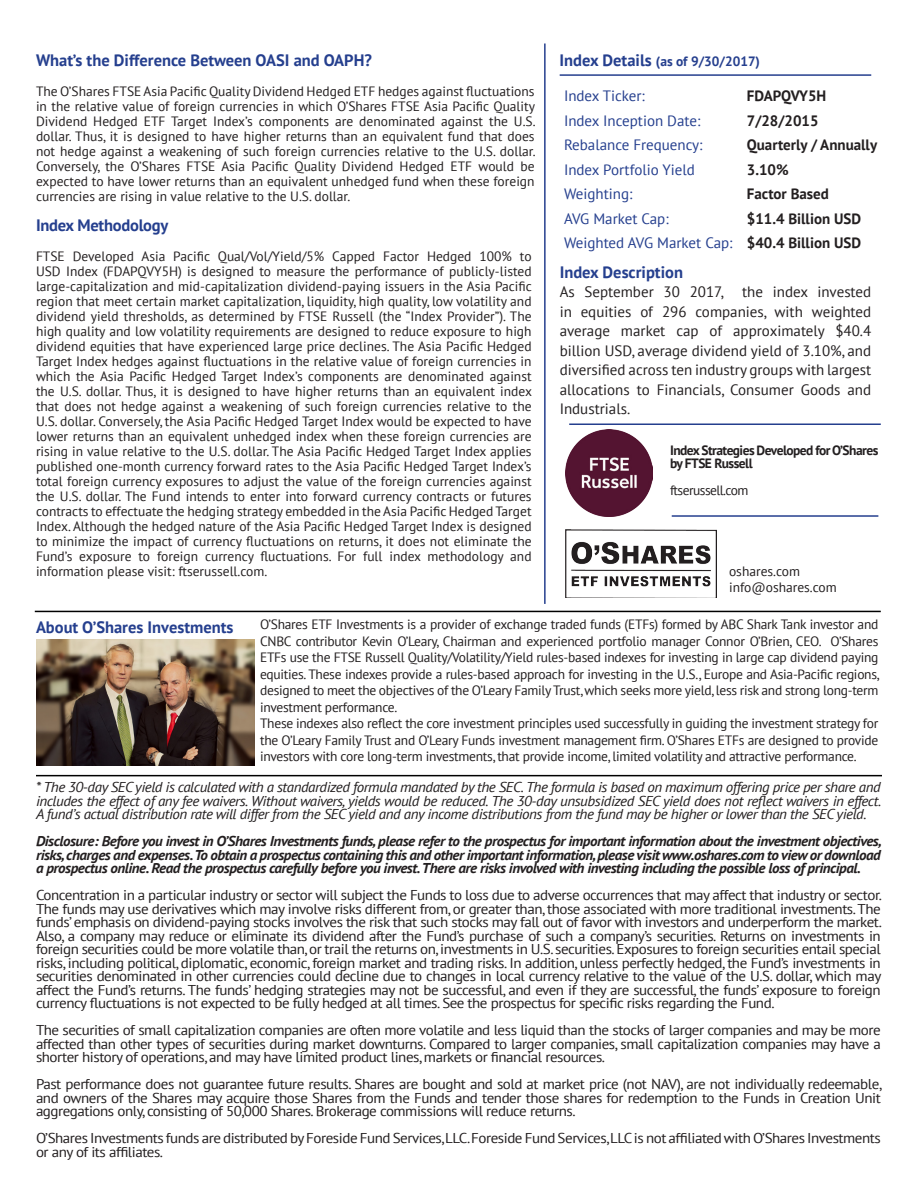
<style>
.page{position:relative;width:918px;height:1188px;background:#fff}
.page>*{position:absolute;margin:0;border:0;box-sizing:border-box;transform-origin:0 0}
.t1{font:700 16.5px "PT Sans";color:#253f8e}
.t2{font:15px/19.5px "PT Sans";color:#231f20;text-align:justify}
.t3{font:15px "PT Sans";color:#253f8e}
.t4{font:700 15px "PT Sans";color:#231f20}
.t5{font:14.25px/13.5px "PT Sans";letter-spacing:-.03em;color:#231f20;text-align:justify;scale:1.05 1}
.t6{font:italic 700 14.25px/13.5px "PT Sans";letter-spacing:-.03em;color:#231f20;text-align:justify;scale:1.05 1}
.t7{font:italic 14.25px/13.5px "PT Sans";letter-spacing:-.03em;color:#231f20;text-align:justify;scale:1.05 1}
.t8{font:13.5px/15px "PT Sans";letter-spacing:-.015em;color:#231f20;text-align:justify}
.t9{font:700 13.5px "PT Sans";letter-spacing:-.04em;color:#231f20}
.t10{font:700 13.5px "PT Sans";color:#253f8e}
.t11{font:13.5px "PT Sans";letter-spacing:-.04em;color:#231f20}
.s1{font-size:16.5px}
</style>
<div class="page">
<hr style="left:544px;top:44px;width:2px;height:560px;background:#253f8e">
<hr style="left:560px;top:74px;width:311px;height:2px;background:#253f8e">
<img style="left:36px;top:639px;width:218px;height:127px">
<hr style="left:36px;top:775px;width:846px;height:1px;background:#000">
<hr style="left:35px;top:611px;width:846px;height:1px;background:#000">
<hr style="left:569px;top:423px;width:312px;height:2px;background:#253f8e">
<hr style="left:672px;top:515px;width:206px;height:2px;background:#253f8e">
<img style="left:565px;top:530px;width:152px;height:68px">
<img style="left:565px;top:429px;width:88px;height:88px">
<p class="t1" style="left:36px;top:50px;width:337px">What’s the Difference Between OASI and OAPH?</p>
<p class="t10" style="left:560px;top:53px;width:202px"><span class="s1">Index Details</span> (as of 9/30/2017)</p>
<p class="t8" style="left:36px;top:84px;width:501px">The O’Shares FTSE Asia Pacific Quality Dividend Hedged ETF hedges against fluctuations in the relative value of foreign currencies in which O’Shares FTSE Asia Pacific Quality Dividend Hedged ETF Target Index’s components are denominated against the U.S. dollar. Thus, it is designed to have higher returns than an equivalent fund that does not hedge against a weakening of such foreign currencies relative to the U.S. dollar.<br>Conversely, the O’Shares FTSE Asia Pacific Quality Dividend Hedged ETF would be expected to have lower returns than an equivalent unhedged fund when these foreign currencies are rising in value relative to the U.S. dollar.</p>
<p class="t1" style="left:36px;top:215px;width:134px">Index Methodology</p>
<p class="t8" style="left:36px;top:249px;width:498px">FTSE Developed Asia Pacific Qual/Vol/Yield/5% Capped Factor Hedged 100% to USD Index (FDAPQVY5H) is designed to measure the performance of publicly-listed large-capitalization and mid-capitalization dividend-paying issuers in the Asia Pacific region that meet certain market capitalization, liquidity, high quality, low volatility and dividend yield thresholds, as determined by FTSE Russell (the “Index Provider”). The high quality and low volatility requirements are designed to reduce exposure to high dividend equities that have experienced large price declines. The Asia Pacific Hedged Target Index hedges against fluctuations in the relative value of foreign currencies in which the Asia Pacific Hedged Target Index’s components are denominated against the U.S. dollar. Thus, it is designed to have higher returns than an equivalent index that does not hedge against a weakening of such foreign currencies relative to the U.S. dollar. Conversely, the Asia Pacific Hedged Target Index would be expected to have lower returns than an equivalent unhedged index when these foreign currencies are rising in value relative to the U.S. dollar. The Asia Pacific Hedged Target Index applies published one-month currency forward rates to the Asia Pacific Hedged Target Index’s total foreign currency exposures to adjust the value of the foreign currencies against the U.S. dollar. The Fund intends to enter into forward currency contracts or futures contracts to effectuate the hedging strategy embedded in the Asia Pacific Hedged Target Index. Although the hedged nature of the Asia Pacific Hedged Target Index is designed to minimize the impact of currency fluctuations on returns, it does not eliminate the Fund’s exposure to foreign currency fluctuations. For full index methodology and information please visit: ftserussell.com.</p>
<p class="t3" style="left:564px;top:86px;width:82px">Index Ticker:</p>
<p class="t4" style="left:747px;top:86px;width:81px">FDAPQVY5H</p>
<p class="t3" style="left:564px;top:111px;width:138px">Index Inception Date:</p>
<p class="t4" style="left:747px;top:111px;width:73px">7/28/2015</p>
<p class="t3" style="left:564px;top:135px;width:140px">Rebalance Frequency:</p>
<p class="t4" style="left:747px;top:135px;width:132px">Quarterly / Annually</p>
<p class="t3" style="left:564px;top:160px;width:132px">Index Portfolio Yield</p>
<p class="t4" style="left:747px;top:159px;width:43px">3.10%</p>
<p class="t3" style="left:564px;top:184px;width:70px">Weighting:</p>
<p class="t4" style="left:747px;top:184px;width:84px">Factor Based</p>
<p class="t3" style="left:564px;top:209px;width:106px">AVG Market Cap:</p>
<p class="t4" style="left:747px;top:208px;width:116px">$11.4 Billion USD</p>
<p class="t3" style="left:564px;top:233px;width:170px">Weighted AVG Market Cap:</p>
<p class="t4" style="left:747px;top:233px;width:116px">$40.4 Billion USD</p>
<p class="t1" style="left:560px;top:261px;width:125px">Index Description</p>
<p class="t2" style="left:560px;top:282px;width:313px">As September 30 2017, the index invested in equities of 296 companies, with weighted average market cap of approximately $40.4 billion USD, average dividend yield of 3.10%, and diversified across ten industry groups with largest allocations to Financials, Consumer Goods and Industrials.</p>
<p class="t9" style="left:670px;top:441px;width:210px">Index Strategies Developed for O’Shares</p>
<p class="t9" style="left:670px;top:455px;width:84px">by FTSE Russell</p>
<p class="t11" style="left:670px;top:482px;width:80px">ftserussell.com</p>
<p class="t8" style="left:729px;top:563px;width:72px">oshares.com</p>
<p class="t8" style="left:729px;top:580px;width:109px">info@oshares.com</p>
<p class="t1" style="left:36px;top:616px;width:199px">About O’Shares Investments</p>
<p class="t8" style="left:260px;top:616px;width:621px;line-height:16.5px">O’Shares ETF Investments is a provider of exchange traded funds (ETFs) formed by ABC Shark Tank investor and CNBC contributor Kevin O’Leary, Chairman and experienced portfolio manager Connor O’Brien, CEO. O’Shares ETFs use the FTSE Russell Quality/Volatility/Yield rules-based indexes for investing in large cap dividend paying equities. These indexes provide a rules-based approach for investing in the U.S., Europe and Asia-Pacific regions, designed to meet the objectives of the O’Leary Family Trust, which seeks more yield, less risk and strong long-term investment performance.</p>
<p class="t8" style="left:260px;top:715px;width:620px;line-height:16.5px">These indexes also reflect the core investment principles used successfully in guiding the investment strategy for the O’Leary Family Trust and O’Leary Funds investment management firm. O’Shares ETFs are designed to provide investors with core long-term investments, that provide income, limited volatility and attractive performance.</p>
<p class="t7" style="left:36px;top:780px;width:807px">* The 30-day SEC yield is calculated with a standardized formula mandated by the SEC. The formula is based on maximum offering price per share and includes the effect of any fee waivers. Without waivers, yields would be reduced. The 30-day unsubsidized SEC yield does not reflect waivers in effect.<br>A fund’s actual distribution rate will differ from the SEC yield and any income distributions from the fund may be higher or lower than the SEC yield.</p>
<p class="t6" style="left:36px;top:834px;width:807px">Disclosure: Before you invest in O’Shares Investments funds, please refer to the prospectus for important information about the investment objectives, risks, charges and expenses. To obtain a prospectus containing this and other important information, please visit www.oshares.com to view or download a prospectus online. Read the prospectus carefully before you invest. There are risks involved with investing including the possible loss of principal.</p>
<p class="t5" style="left:36px;top:888px;width:807px">Concentration in a particular industry or sector will subject the Funds to loss due to adverse occurrences that may affect that industry or sector.<br>The funds may use derivatives which may involve risks different from, or greater than, those associated with more traditional investments. The funds’ emphasis on dividend-paying stocks involves the risk that such stocks may fall out of favor with investors and underperform the market.<br>Also, a company may reduce or eliminate its dividend after the Fund’s purchase of such a company’s securities. Returns on investments in foreign securities could be more volatile than, or trail the returns on, investments in U.S. securities. Exposures to foreign securities entail special risks, including political, diplomatic, economic, foreign market and trading risks. In addition, unless perfectly hedged, the Fund’s investments in securities denominated in other currencies could decline due to changes in local currency relative to the value of the U.S. dollar, which may affect the Fund’s returns. The funds’ hedging strategies may not be successful, and even if they are successful, the funds’ exposure to foreign currency fluctuations is not expected to be fully hedged at all times. See the prospectus for specific risks regarding the Fund.</p>
<p class="t5" style="left:36px;top:1023px;width:806px">The securities of small capitalization companies are often more volatile and less liquid than the stocks of larger companies and may be more affected than other types of securities during market downturns. Compared to larger companies, small capitalization companies may have a shorter history of operations, and may have limited product lines, markets or financial resources.</p>
<p class="t5" style="left:36px;top:1077px;width:807px">Past performance does not guarantee future results. Shares are bought and sold at market price (not NAV), are not individually redeemable, and owners of the Shares may acquire those Shares from the Funds and tender those shares for redemption to the Funds in Creation Unit aggregations only, consisting of 50,000 Shares. Brokerage commissions will reduce returns.</p>
<p class="t5" style="left:36px;top:1131px;width:806px">O’Shares Investments funds are distributed by Foreside Fund Services, LLC. Foreside Fund Services, LLC is not affiliated with O’Shares Investments or any of its affiliates.</p>
</div>
